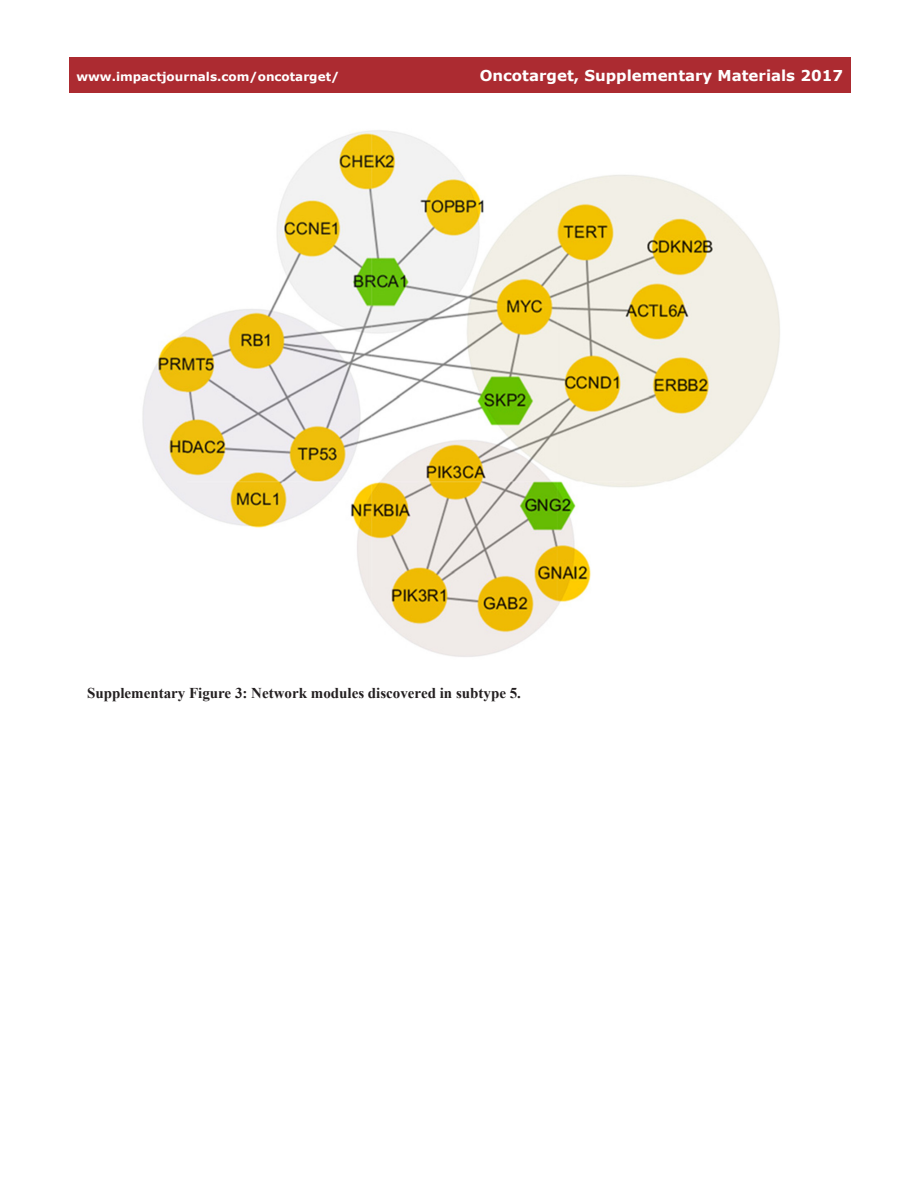
<style>
.page{position:relative;width:918px;height:1188px;background:#fff}
.page>*{position:absolute;margin:0;border:0;box-sizing:border-box;transform-origin:0 0}
.figuretext{font:700 15px "Times New Roman";color:#231f20}
.t1{font:700 15px "Verdana";color:#fff}
.t2{font:700 12px "Verdana";color:#fff}
</style>
<div class="page">
<div style="left:69px;top:57px;width:781px;height:36px;background:#ac2b31"></div>
<img style="left:142px;top:130px;width:638px;height:527px">
<p class="t2" style="left:76px;top:68px;width:264px">www.impactjournals.com/oncotarget/</p>
<p class="t1" style="left:480px;top:65px;width:365px">Oncotarget, Supplementary Materials 2017</p>
<p class="figuretext" style="left:87px;top:682px;width:436px">Supplementary Figure 3: Network modules discovered in subtype 5.</p>
</div>
